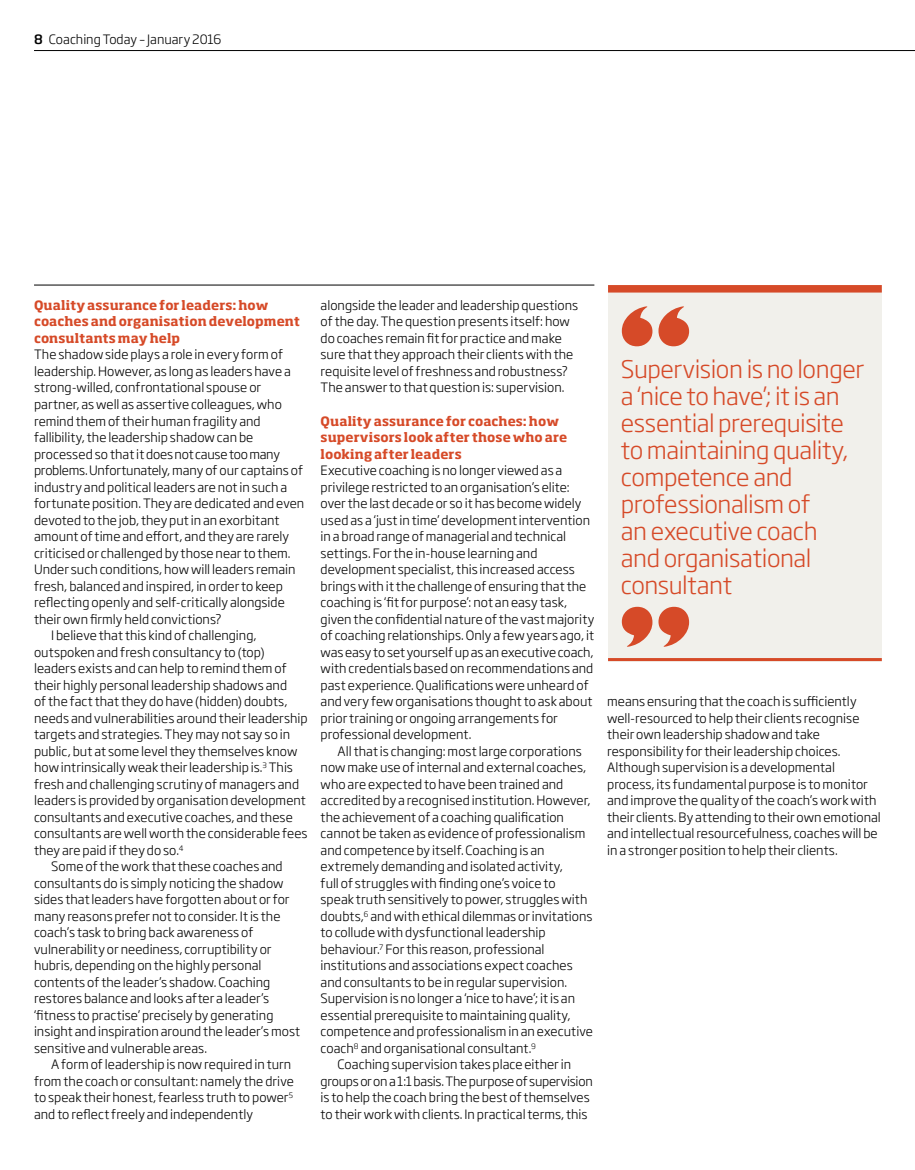
<style>
.page{position:relative;width:915px;height:1170px;background:#fff}
.page>*{position:absolute;margin:0;border:0;box-sizing:border-box;transform-origin:0 0}
.t1{font:300 24px/27px "Soho Gothic Std";letter-spacing:-.02em;color:#d64a28}
.t2{font:300 12.75px/16.5px "Soho Gothic Std";color:#000}
.t3{font:700 12.75px/16.5px "Soho Pro";letter-spacing:.005em;color:#d64a28}
.t4{font:300 12.75px "Soho Gothic Std";letter-spacing:-.02em;color:#000}
.s1{font-weight:500}
</style>
<div class="page">
<hr style="left:34px;top:50px;width:880px;height:1px;background:#000">
<hr style="left:34px;top:285px;width:560px;height:1px;background:#000">
<div style="left:608px;top:290px;width:273px;height:372px;background:#f1f0eb"></div>
<div style="left:608px;top:285px;width:273px;height:7px;background:#d64a28"></div>
<hr style="left:608px;top:658px;width:273px;height:3px;background:#d64a28">
<svg style="left:621px;top:606px;width:31px;height:40px"></svg>
<svg style="left:658px;top:606px;width:31px;height:40px"></svg>
<svg style="left:658px;top:306px;width:30px;height:40px"></svg>
<svg style="left:621px;top:306px;width:31px;height:40px"></svg>
<p class="t2" style="left:34px;top:31px;width:189px"><span class="s1">8</span> Coaching Today – January 2016</p>
<p class="t3" style="left:34px;top:296px;width:267px">Quality assurance for leaders: how coaches and organisation development consultants may help</p>
<p class="t2" style="left:34px;top:347px;width:250px">The shadow side plays a role in every form of</p>
<p class="t2" style="left:34px;top:363px;width:258px">leadership. However, as long as leaders have a</p>
<p class="t2" style="left:34px;top:380px;width:228px">strong-willed, confrontational spouse or</p>
<p class="t2" style="left:34px;top:396px;width:249px">partner, as well as assertive colleagues, who</p>
<p class="t2" style="left:34px;top:413px;width:228px">remind them of their human fragility and</p>
<p class="t2" style="left:34px;top:429px;width:221px">fallibility, the leadership shadow can be</p>
<p class="t2" style="left:34px;top:446px;width:247px">processed so that it does not cause too many</p>
<p class="t2" style="left:34px;top:462px;width:270px">problems. Unfortunately, many of our captains of</p>
<p class="t2" style="left:34px;top:478px;width:255px">industry and political leaders are not in such a</p>
<p class="t2" style="left:34px;top:495px;width:272px">fortunate position. They are dedicated and even</p>
<p class="t2" style="left:34px;top:511px;width:247px">devoted to the job, they put in an exorbitant</p>
<p class="t2" style="left:34px;top:528px;width:257px">amount of time and effort, and they are rarely</p>
<p class="t2" style="left:34px;top:544px;width:258px">criticised or challenged by those near to them.</p>
<p class="t2" style="left:34px;top:561px;width:263px">Under such conditions, how will leaders remain</p>
<p class="t2" style="left:34px;top:577px;width:250px">fresh, balanced and inspired, in order to keep</p>
<p class="t2" style="left:34px;top:594px;width:252px">reflecting openly and self-critically alongside</p>
<p class="t2" style="left:34px;top:610px;width:189px">their own firmly held convictions?</p>
<p class="t2" style="left:51px;top:627px;width:207px">I believe that this kind of challenging,</p>
<p class="t2" style="left:34px;top:643px;width:232px">outspoken and fresh consultancy to (top)</p>
<p class="t2" style="left:34px;top:660px;width:254px">leaders exists and can help to remind them of</p>
<p class="t2" style="left:34px;top:676px;width:254px">their highly personal leadership shadows and</p>
<p class="t2" style="left:34px;top:693px;width:255px">of the fact that they do have (hidden) doubts,</p>
<p class="t2" style="left:34px;top:709px;width:275px">needs and vulnerabilities around their leadership</p>
<p class="t2" style="left:34px;top:726px;width:257px">targets and strategies. They may not say so in</p>
<p class="t2" style="left:34px;top:742px;width:265px">public, but at some level they themselves know</p>
<p class="t2" style="left:34px;top:759px;width:260px">how intrinsically weak their leadership is.<sup>3</sup> This</p>
<p class="t2" style="left:34px;top:776px;width:266px">fresh and challenging scrutiny of managers and</p>
<p class="t2" style="left:34px;top:792px;width:273px">leaders is provided by organisation development</p>
<p class="t2" style="left:34px;top:809px;width:260px">consultants and executive coaches, and these</p>
<p class="t2" style="left:34px;top:825px;width:275px">consultants are well worth the considerable fees</p>
<p class="t2" style="left:34px;top:842px;width:151px">they are paid if they do so.<sup>4</sup></p>
<p class="t2" style="left:51px;top:858px;width:233px">Some of the work that these coaches and</p>
<p class="t2" style="left:34px;top:875px;width:251px">consultants do is simply noticing the shadow</p>
<p class="t2" style="left:34px;top:891px;width:257px">sides that leaders have forgotten about or for</p>
<p class="t2" style="left:34px;top:908px;width:248px">many reasons prefer not to consider. It is the</p>
<p class="t2" style="left:34px;top:924px;width:221px">coach’s task to bring back awareness of</p>
<p class="t2" style="left:34px;top:941px;width:239px">vulnerability or neediness, corruptibility or</p>
<p class="t2" style="left:34px;top:957px;width:229px">hubris, depending on the highly personal</p>
<p class="t2" style="left:34px;top:974px;width:238px">contents of the leader’s shadow. Coaching</p>
<p class="t2" style="left:34px;top:990px;width:236px">restores balance and looks after a leader’s</p>
<p class="t2" style="left:34px;top:1007px;width:241px">‘fitness to practise’ precisely by generating</p>
<p class="t2" style="left:34px;top:1023px;width:267px">insight and inspiration around the leader’s most</p>
<p class="t2" style="left:34px;top:1039px;width:174px">sensitive and vulnerable areas.</p>
<p class="t2" style="left:51px;top:1056px;width:242px">A form of leadership is now required in turn</p>
<p class="t2" style="left:34px;top:1072px;width:261px">from the coach or consultant: namely the drive</p>
<p class="t2" style="left:34px;top:1089px;width:260px">to speak their honest, fearless truth to power<sup>5</sup></p>
<p class="t2" style="left:34px;top:1106px;width:220px">and to reflect freely and independently</p>
<p class="t2" style="left:320px;top:297px;width:259px">alongside the leader and leadership questions of the day. The question presents itself: how do coaches remain fit for practice and make sure that they approach their clients with the requisite level of freshness and robustness?<br>The answer to that question is: supervision.</p>
<p class="t3" style="left:320px;top:411px;width:248px">Quality assurance for coaches: how supervisors look after those who are looking after leaders</p>
<p class="t2" style="left:320px;top:462px;width:275px">Executive coaching is no longer viewed as a privilege restricted to an organisation’s elite: over the last decade or so it has become widely used as a ‘just in time’ development intervention in a broad range of managerial and technical settings. For the in-house learning and development specialist, this increased access brings with it the challenge of ensuring that the coaching is ‘fit for purpose’: not an easy task, given the confidential nature of the vast majority of coaching relationships. Only a few years ago, it was easy to set yourself up as an executive coach, with credentials based on recommendations and past experience. Qualifications were unheard of and very few organisations thought to ask about prior training or ongoing arrangements for professional development.</p>
<p class="t2" style="left:337px;top:742px;width:246px">All that is changing: most large corporations</p>
<p class="t2" style="left:320px;top:759px;width:267px">now make use of internal and external coaches,</p>
<p class="t2" style="left:320px;top:775px;width:244px">who are expected to have been trained and</p>
<p class="t2" style="left:320px;top:792px;width:271px">accredited by a recognised institution. However,</p>
<p class="t2" style="left:320px;top:808px;width:245px">the achievement of a coaching qualification</p>
<p class="t2" style="left:320px;top:825px;width:266px">cannot be taken as evidence of professionalism</p>
<p class="t2" style="left:320px;top:841px;width:225px">and competence by itself. Coaching is an</p>
<p class="t2" style="left:320px;top:858px;width:243px">extremely demanding and isolated activity,</p>
<p class="t2" style="left:320px;top:874px;width:236px">full of struggles with finding one’s voice to</p>
<p class="t2" style="left:320px;top:891px;width:268px">speak truth sensitively to power, struggles with</p>
<p class="t2" style="left:320px;top:908px;width:273px">doubts,<sup>6</sup> and with ethical dilemmas or invitations</p>
<p class="t2" style="left:320px;top:924px;width:226px">to collude with dysfunctional leadership</p>
<p class="t2" style="left:320px;top:941px;width:225px">behaviour.<sup>7</sup> For this reason, professional</p>
<p class="t2" style="left:320px;top:957px;width:253px">institutions and associations expect coaches</p>
<p class="t2" style="left:320px;top:974px;width:248px">and consultants to be in regular supervision.</p>
<p class="t2" style="left:320px;top:990px;width:256px">Supervision is no longer a ‘nice to have’; it is an</p>
<p class="t2" style="left:320px;top:1007px;width:251px">essential prerequisite to maintaining quality,</p>
<p class="t2" style="left:320px;top:1023px;width:274px">competence and professionalism in an executive</p>
<p class="t2" style="left:320px;top:1040px;width:217px">coach<sup>8</sup> and organisational consultant.<sup>9</sup></p>
<p class="t2" style="left:337px;top:1056px;width:235px">Coaching supervision takes place either in</p>
<p class="t4" style="left:320px;top:1073px;width:273px">groups or on a 1:1 basis. The purpose of supervision</p>
<p class="t2" style="left:320px;top:1089px;width:271px">is to help the coach bring the best of themselves</p>
<p class="t2" style="left:320px;top:1106px;width:268px">to their work with clients. In practical terms, this</p>
<h1 class="t1" style="left:620px;top:356px;width:244px">Supervision is no longer a ‘nice to have’; it is an essential prerequisite to maintaining quality, competence and professionalism of<br>an executive coach<br>and organisational consultant</h1>
<p class="t2" style="left:607px;top:693px;width:275px">means ensuring that the coach is sufficiently well-resourced to help their clients recognise their own leadership shadow and take responsibility for their leadership choices.<br>Although supervision is a developmental process, its fundamental purpose is to monitor and improve the quality of the coach’s work with their clients. By attending to their own emotional and intellectual resourcefulness, coaches will be in a stronger position to help their clients.</p>
</div>
